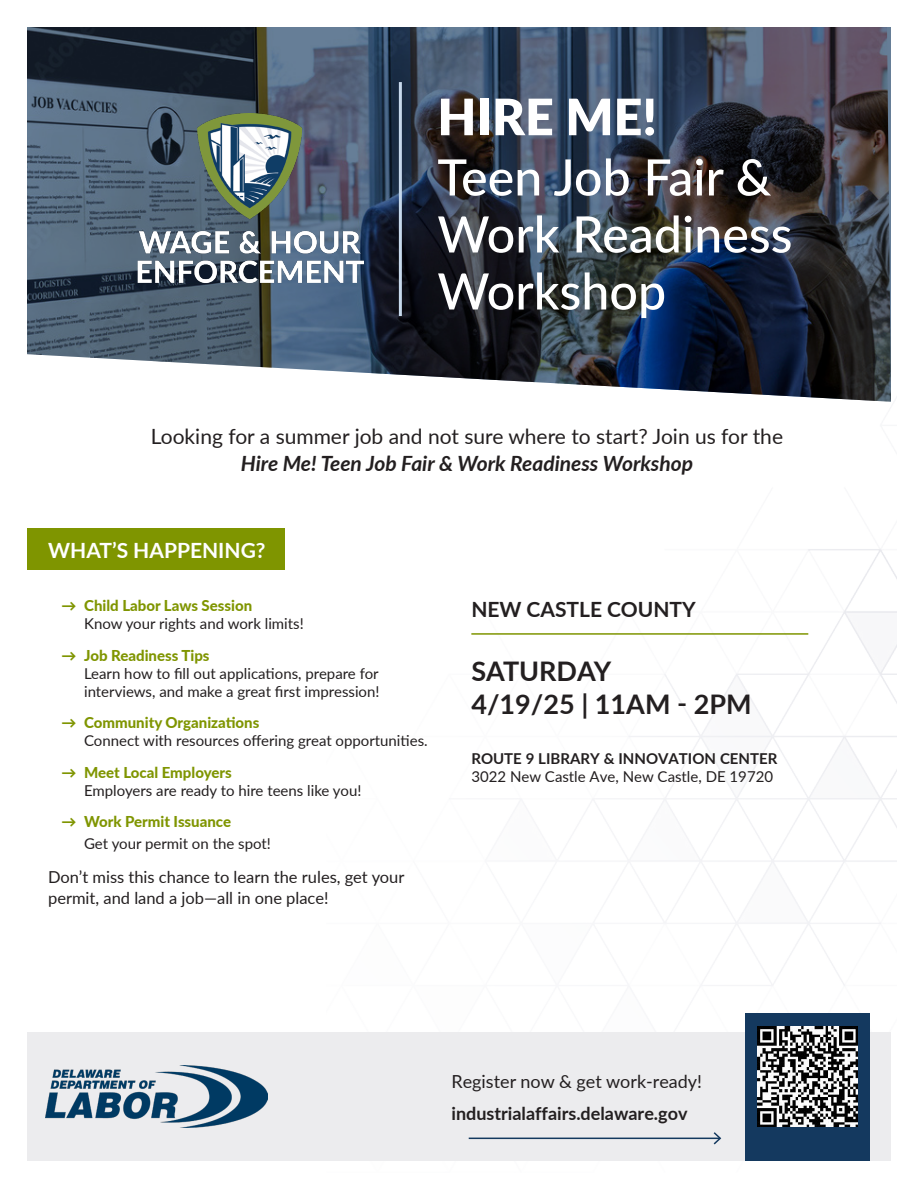
<style>
.page{position:relative;width:918px;height:1188px;background:#fff}
.page>*{position:absolute;margin:0;border:0;box-sizing:border-box;transform-origin:0 0}
.t1{font:500 50.25px/58.1px "Lato";color:#fff}
.t2{font:700 27px/32.4px "Lato";color:#231f20}
.t3{font:21px/27px "Lato";color:#231f20;text-align:center}
.t4{font:700 21px "Lato";color:#fff}
.t5{font:700 21px "Lato";color:#231f20}
.t6{font:700 18px/31.5px "Lato";color:#231f20}
.t7{font:16.5px/21px "Lato";color:#231f20}
.t8{font:15px/18px "Lato";color:#231f20}
.s1{font-weight:900}
.s2{font-weight:700;font-style:italic}
.s3{font-weight:800;color:#7f9500}
.s4{font-weight:700}
.s5{font-weight:400}
</style>
<div class="page">
<img style="left:584px;top:549px;width:313px;height:437px">
<div style="left:27px;top:1032px;width:864px;height:129px;background:#ececee"></div>
<svg style="left:27px;top:27px;width:864px;height:375px;background:#424c5b"></svg>
<img style="left:45px;top:1066px;width:223px;height:62px">
<hr style="left:471px;top:633px;width:337px;height:2px;background:#7f9500">
<div style="left:745px;top:1013px;width:125px;height:148px;background:#14395f"></div>
<hr style="left:469px;top:1138px;width:251px;height:1px;background:#14395f">
<svg style="left:712px;top:1132px;width:10px;height:13px"></svg>
<hr style="left:399px;top:82px;width:3px;height:234px;background:#c7d9ec">
<img style="left:135px;top:113px;width:228px;height:172px">
<div style="left:27px;top:528px;width:257px;height:41px;background:#7f9500"></div>
<img style="left:758px;top:1026px;width:100px;height:100px">
<p class="t1" style="left:437px;top:86px;width:357px"><span class="s1">HIRE ME!<br></span>Teen Job Fair &amp;<br>Work Readiness<br>Workshop</p>
<p class="t3" style="left:151px;top:422px;width:634px">Looking for a summer job and not sure where to start? Join us for the<br><span class="s2">Hire Me! Teen Job Fair &amp; Work Readiness Workshop</span></p>
<p class="t4" style="left:48px;top:535px;width:219px">WHAT’S HAPPENING?</p>
<p class="t8" style="left:84px;top:596px;width:221px;text-indent:-22px"><span class="s3">→ Child Labor Laws Session<br></span>Know your rights and work limits!</p>
<p class="t8" style="left:84px;top:646px;width:297px;text-indent:-22px"><span class="s3">→ Job Readiness Tips<br></span>Learn how to fill out applications, prepare for interviews, and make a great first impression!</p>
<p class="t8" style="left:84px;top:713px;width:345px;text-indent:-22px"><span class="s3">→ Community Organizations<br></span>Connect with resources offering great opportunities.</p>
<p class="t8" style="left:84px;top:763px;width:279px;text-indent:-22px"><span class="s3">→ Meet Local Employers<br></span>Employers are ready to hire teens like you!</p>
<p class="t8" style="left:84px;top:810px;width:188px;line-height:21.6px;text-indent:-22px"><span class="s3">→ Work Permit Issuance<br></span>Get your permit on the spot!</p>
<p class="t7" style="left:48px;top:866px;width:358px">Don’t miss this chance to learn the rules, get your permit, and land a job—all in one place!</p>
<p class="t5" style="left:471px;top:594px;width:226px">NEW CASTLE COUNTY</p>
<p class="t2" style="left:471px;top:654px;width:282px">SATURDAY<br>4/19/25 | 11AM - 2PM</p>
<p class="t8" style="left:471px;top:749px;width:308px"><span class="s4">ROUTE 9 LIBRARY &amp; INNOVATION CENTER<br></span>3022 New Castle Ave, New Castle, DE 19720</p>
<p class="t6" style="left:452px;top:1065px;width:252px"><span class="s5">Register now &amp; get work-ready! </span>industrialaffairs.delaware.gov</p>
</div>
